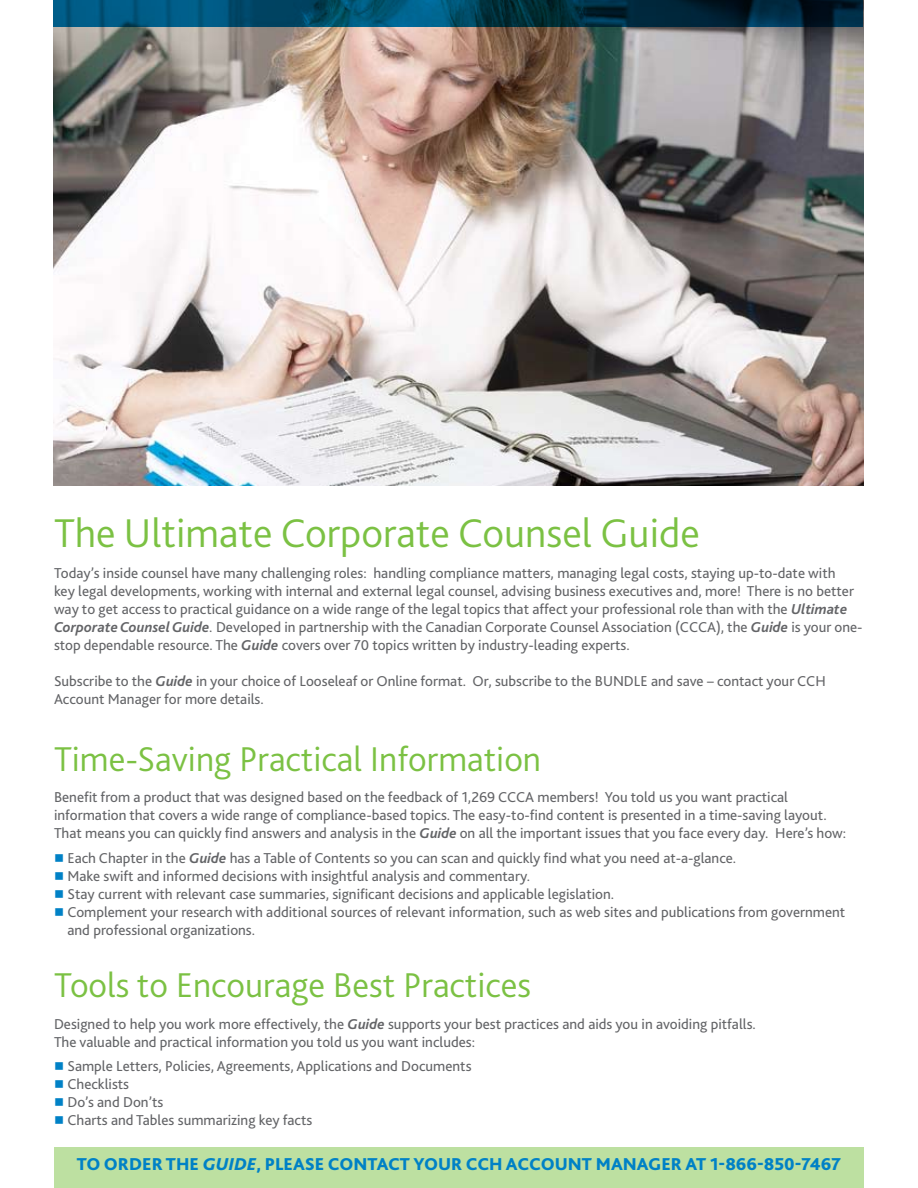
<style>
.page{position:relative;width:918px;height:1188px;background:#fff}
.page>*{position:absolute;margin:0;border:0;box-sizing:border-box;transform-origin:0 0}
.t1{font:300 42px "Bliss 2";color:#7bc143}
.t2{font:300 36px "Bliss 2";color:#7bc143}
.t3{font:800 18px "Bliss 2";color:#0081c6}
.t4{font:15px/18px "Bliss 2";color:#636467}
.s1{font-weight:700;font-style:italic}
.s2{font-family:"Newspaper Pi BT";color:#0081c6}
.s3{font-style:italic}
</style>
<div class="page">
<img style="left:53px;top:27px;width:810px;height:459px">
<div style="left:54px;top:1148px;width:810px;height:40px;background:#bde0a1"></div>
<svg style="left:53px;top:0;width:810px;height:27px;background:#003f5a"></svg>
<h1 class="t1" style="left:54px;top:507px;width:648px">The Ultimate Corporate Counsel Guide</h1>
<p class="t4" style="left:54px;top:564px;width:810px">Today’s inside counsel have many challenging roles: handling compliance matters, managing legal costs, staying up-to-date with<br>key legal developments, working with internal and external legal counsel, advising business executives and, more! There is no better way to get access to practical guidance on a wide range of the legal topics that affect your professional role than with the <span class="s1">Ultimate Corporate Counsel Guide</span>. Developed in partnership with the Canadian Corporate Counsel Association (CCCA), the <span class="s1">Guide</span> is your one&shy;stop dependable resource. The <span class="s1">Guide</span> covers over 70 topics written by industry-leading experts.</p>
<p class="t4" style="left:54px;top:672px;width:773px">Subscribe to the <span class="s1">Guide</span> in your choice of Looseleaf or Online format. Or, subscribe to the BUNDLE and save – contact your CCH<br>Account Manager for more details.</p>
<h2 class="t2" style="left:54px;top:736px;width:489px">Time-Saving Practical Information</h2>
<p class="t4" style="left:54px;top:788px;width:794px">Benefit from a product that was designed based on the feedback of 1,269 CCCA members! You told us you want practical information that covers a wide range of compliance-based topics. The easy-to-find content is presented in a time-saving layout.<br>That means you can quickly find answers and analysis in the <span class="s1">Guide</span> on all the important issues that you face every day. Here’s how:</p>
<p class="t4" style="left:54px;top:849px;width:684px"><span class="s2">r</span> Each Chapter in the <span class="s1">Guide</span> has a Table of Contents so you can scan and quickly find what you need at-a-glance.</p>
<p class="t4" style="left:54px;top:867px;width:478px"><span class="s2">r</span> Make swift and informed decisions with insightful analysis and commentary.</p>
<p class="t4" style="left:54px;top:885px;width:562px"><span class="s2">r</span> Stay current with relevant case summaries, significant decisions and applicable legislation.</p>
<p class="t4" style="left:54px;top:903px;width:793px"><span class="s2">r</span> Complement your research with additional sources of relevant information, such as web sites and publications from government</p>
<p class="t4" style="left:68px;top:921px;width:189px">and professional organizations.</p>
<h2 class="t2" style="left:54px;top:963px;width:479px">Tools to Encourage Best Practices</h2>
<p class="t4" style="left:54px;top:1014px;width:703px">Designed to help you work more effectively, the <span class="s1">Guide</span> supports your best practices and aids you in avoiding pitfalls.<br>The valuable and practical information you told us you want includes:</p>
<p class="t4" style="left:54px;top:1057px;width:419px"><span class="s2">r</span> Sample Letters, Policies, Agreements, Applications and Documents <span class="s2">r</span> Checklists<br><span class="s2">r</span> Do’s and Don’ts<br><span class="s2">r</span> Charts and Tables summarizing key facts</p>
<p class="t3" style="left:77px;top:1153px;width:54px">TO ORDER</p>
<p class="t3" style="left:166px;top:1153px;width:12px">THE</p>
<p class="t3" style="left:203px;top:1153px;width:83px"><span class="s3">Guide</span>, PLEASE</p>
<p class="t3" style="left:328px;top:1153px;width:52px">CONTACT</p>
<p class="t3" style="left:413px;top:1153px;width:429px">YOUR CCH ACCOUNT MANAGER AT 1-866-850-7467</p>
</div>
